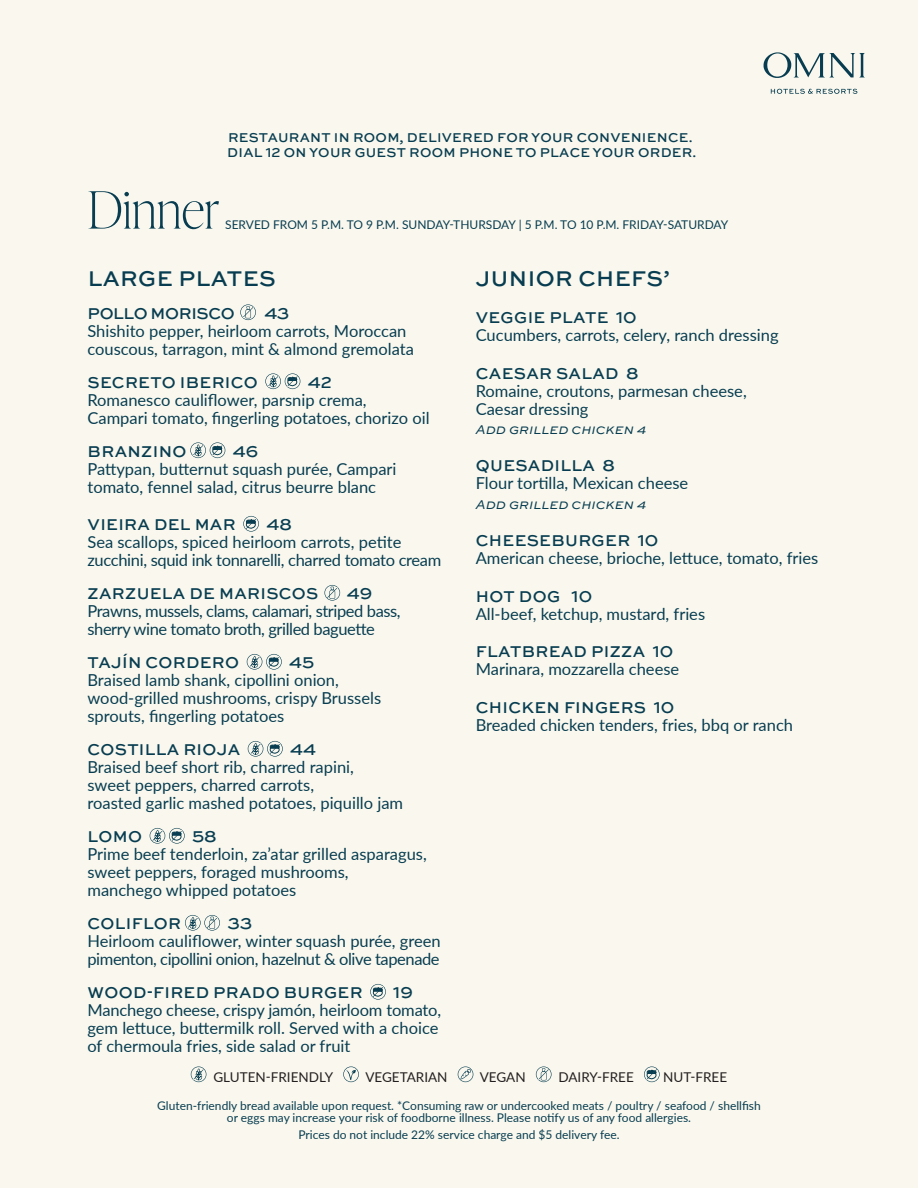
<style>
.page{position:relative;width:918px;height:1188px;background:#faf8ee}
.page>*{position:absolute;margin:0;border:0;box-sizing:border-box;transform-origin:0 0}
.t1{font:100 51.3px "Ivy Presto Display";color:#083d51}
.t2{font:500 22.5px "Sweet Sans Pro";letter-spacing:.02em;color:#083d51}
.t3{font:16.5px/18px "Lato";color:#083d51}
.t4{font:500 16.5px "Sweet Sans Pro";letter-spacing:.02em;color:#083d51}
.t5{font:16.5px/18px "Lato";letter-spacing:-.025em;color:#083d51}
.t6{font:16.5px/18px "Lato";letter-spacing:-.02em;color:#083d51}
.t7{font:500 16.5px "Sweet Sans Pro";letter-spacing:-.02em;color:#083d51}
.t8{font:500 13.5px/15px "Sweet Sans Pro";letter-spacing:.02em;color:#083d51}
.t9{font:13.5px "Lato";color:#231f20}
.t10{font:italic 13.5px "Sweet Sans Pro";letter-spacing:-.01em;color:#083d51}
.t11{font:12px/12px "Lato";color:#083d51;text-align:center}
</style>
<div class="page">
<svg style="left:764px;top:52px;width:101px;height:26px"></svg>
<svg style="left:771px;top:89px;width:86px;height:5px"></svg>
<svg style="left:191px;top:1067px;width:15px;height:15px"></svg>
<svg style="left:343px;top:1067px;width:16px;height:15px"></svg>
<svg style="left:458px;top:1067px;width:15px;height:15px"></svg>
<svg style="left:536px;top:1067px;width:16px;height:15px"></svg>
<svg style="left:644px;top:1067px;width:16px;height:15px"></svg>
<svg style="left:240px;top:304px;width:16px;height:16px"></svg>
<svg style="left:265px;top:373px;width:35px;height:16px"></svg>
<svg style="left:190px;top:442px;width:35px;height:16px"></svg>
<svg style="left:243px;top:516px;width:16px;height:16px"></svg>
<svg style="left:324px;top:585px;width:16px;height:16px"></svg>
<svg style="left:247px;top:654px;width:35px;height:16px"></svg>
<svg style="left:248px;top:741px;width:35px;height:16px"></svg>
<svg style="left:150px;top:828px;width:35px;height:16px"></svg>
<svg style="left:185px;top:915px;width:35px;height:16px"></svg>
<svg style="left:370px;top:984px;width:16px;height:16px"></svg>
<p class="t8" style="left:227px;top:130px;width:471px">RESTAURANT IN ROOM, DELIVERED FOR YOUR CONVENIENCE.<br>DIAL 12 ON YOUR GUEST ROOM PHONE TO PLACE YOUR ORDER.</p>
<h1 class="t1" style="left:87px;top:173px;width:133px">Dinner</h1>
<p class="t11" style="left:225px;top:218px;width:505px">SERVED FROM 5 P.M. TO 9 P.M. SUNDAY-THURSDAY | 5 P.M. TO 10 P.M. FRIDAY-SATURDAY</p>
<h2 class="t2" style="left:88px;top:262px;width:190px">LARGE PLATES</h2>
<p class="t7" style="left:88px;top:301px;width:149px">POLLO MORISCO</p>
<p class="t4" style="left:264px;top:301px;width:26px">43</p>
<p class="t3" style="left:87px;top:321px;width:328px">Shishito pepper, heirloom carrots, Moroccan couscous, tarragon, mint &amp; almond gremolata</p>
<p class="t4" style="left:88px;top:370px;width:172px">SECRETO IBERICO</p>
<p class="t4" style="left:308px;top:370px;width:26px">42</p>
<p class="t3" style="left:87px;top:390px;width:344px">Romanesco cauliflower, parsnip crema,<br>Campari tomato, fingerling potatoes, chorizo oil</p>
<p class="t4" style="left:88px;top:439px;width:100px">BRANZINO</p>
<p class="t4" style="left:233px;top:439px;width:27px">46</p>
<p class="t3" style="left:87px;top:459px;width:311px">Pattypan, butternut squash purée, Campari tomato, fennel salad, citrus beurre blanc</p>
<p class="t4" style="left:88px;top:512px;width:150px">VIEIRA DEL MAR</p>
<p class="t4" style="left:266px;top:512px;width:27px">48</p>
<p class="t6" style="left:87px;top:532px;width:355px">Sea scallops, spiced heirloom carrots, petite zucchini, squid ink tonnarelli, charred tomato cream</p>
<p class="t4" style="left:88px;top:581px;width:232px">ZARZUELA DE MARISCOS</p>
<p class="t4" style="left:347px;top:581px;width:27px">49</p>
<p class="t5" style="left:87px;top:601px;width:315px">Prawns, mussels, clams, calamari, striped bass, sherry wine tomato broth, grilled baguette</p>
<p class="t4" style="left:88px;top:650px;width:153px">TAJÍN CORDERO</p>
<p class="t4" style="left:289px;top:650px;width:27px">45</p>
<p class="t3" style="left:87px;top:670px;width:295px">Braised lamb shank, cipollini onion, wood-grilled mushrooms, crispy Brussels sprouts, fingerling potatoes</p>
<p class="t4" style="left:88px;top:737px;width:154px">COSTILLA RIOJA</p>
<p class="t4" style="left:290px;top:737px;width:28px">44</p>
<p class="t3" style="left:87px;top:757px;width:317px">Braised beef short rib, charred rapini,<br>sweet peppers, charred carrots,<br>roasted garlic mashed potatoes, piquillo jam</p>
<p class="t4" style="left:88px;top:824px;width:56px">LOMO</p>
<p class="t4" style="left:192px;top:824px;width:26px">58</p>
<p class="t3" style="left:87px;top:844px;width:341px">Prime beef tenderloin, za’atar grilled asparagus, sweet peppers, foraged mushrooms, manchego whipped potatoes</p>
<p class="t4" style="left:88px;top:911px;width:95px">COLIFLOR</p>
<p class="t4" style="left:227px;top:911px;width:26px">33</p>
<p class="t5" style="left:87px;top:931px;width:355px">Heirloom cauliflower, winter squash purée, green pimenton, cipollini onion, hazelnut &amp; olive tapenade</p>
<p class="t4" style="left:88px;top:980px;width:277px">WOOD-FIRED PRADO BURGER</p>
<p class="t4" style="left:393px;top:980px;width:21px">19</p>
<p class="t3" style="left:87px;top:1000px;width:355px">Manchego cheese, crispy jamón, heirloom tomato, gem lettuce, buttermilk roll. Served with a choice of chermoula fries, side salad or fruit</p>
<h2 class="t2" style="left:476px;top:262px;width:195px">JUNIOR CHEFS’</h2>
<p class="t4" style="left:476px;top:305px;width:162px">VEGGIE PLATE 10</p>
<p class="t3" style="left:476px;top:325px;width:304px">Cucumbers, carrots, celery, ranch dressing</p>
<p class="t4" style="left:476px;top:361px;width:164px">CAESAR SALAD 8</p>
<p class="t3" style="left:476px;top:381px;width:273px">Romaine, croutons, parmesan cheese,<br>Caesar dressing</p>
<p class="t10" style="left:476px;top:420px;width:172px">Add grilled chicken 4</p>
<p class="t4" style="left:476px;top:454px;width:141px">QUESADILLA 8</p>
<p class="t3" style="left:476px;top:474px;width:214px">Flour tortilla, Mexican cheese</p>
<p class="t10" style="left:476px;top:494px;width:172px">Add grilled chicken 4</p>
<p class="t4" style="left:476px;top:528px;width:184px">CHEESEBURGER 10</p>
<p class="t3" style="left:476px;top:548px;width:344px">American cheese, brioche, lettuce, tomato, fries</p>
<p class="t4" style="left:476px;top:584px;width:118px">HOT DOG 10</p>
<p class="t3" style="left:476px;top:604px;width:231px">All-beef, ketchup, mustard, fries</p>
<p class="t4" style="left:476px;top:639px;width:199px">FLATBREAD PIZZA 10</p>
<p class="t3" style="left:476px;top:659px;width:205px">Marinara, mozzarella cheese</p>
<p class="t4" style="left:476px;top:695px;width:200px">CHICKEN FINGERS 10</p>
<p class="t3" style="left:476px;top:715px;width:319px">Breaded chicken tenders, fries, bbq or ranch</p>
<p class="t9" style="left:213px;top:1068px;width:121px">GLUTEN-FRIENDLY</p>
<p class="t9" style="left:365px;top:1068px;width:84px">VEGETARIAN</p>
<p class="t9" style="left:480px;top:1068px;width:47px">VEGAN</p>
<p class="t9" style="left:558px;top:1068px;width:77px">DAIRY-FREE</p>
<p class="t9" style="left:663px;top:1068px;width:66px">NUT-FREE</p>
<p class="t11" style="left:157px;top:1099px;width:605px">Gluten-friendly bread available upon request. *Consuming raw or undercooked meats / poultry / seafood / shellfish or eggs may increase your risk of foodborne illness. Please notify us of any food allergies.</p>
<p class="t11" style="left:298px;top:1128px;width:323px">Prices do not include 22% service charge and $5 delivery fee.</p>
</div>
